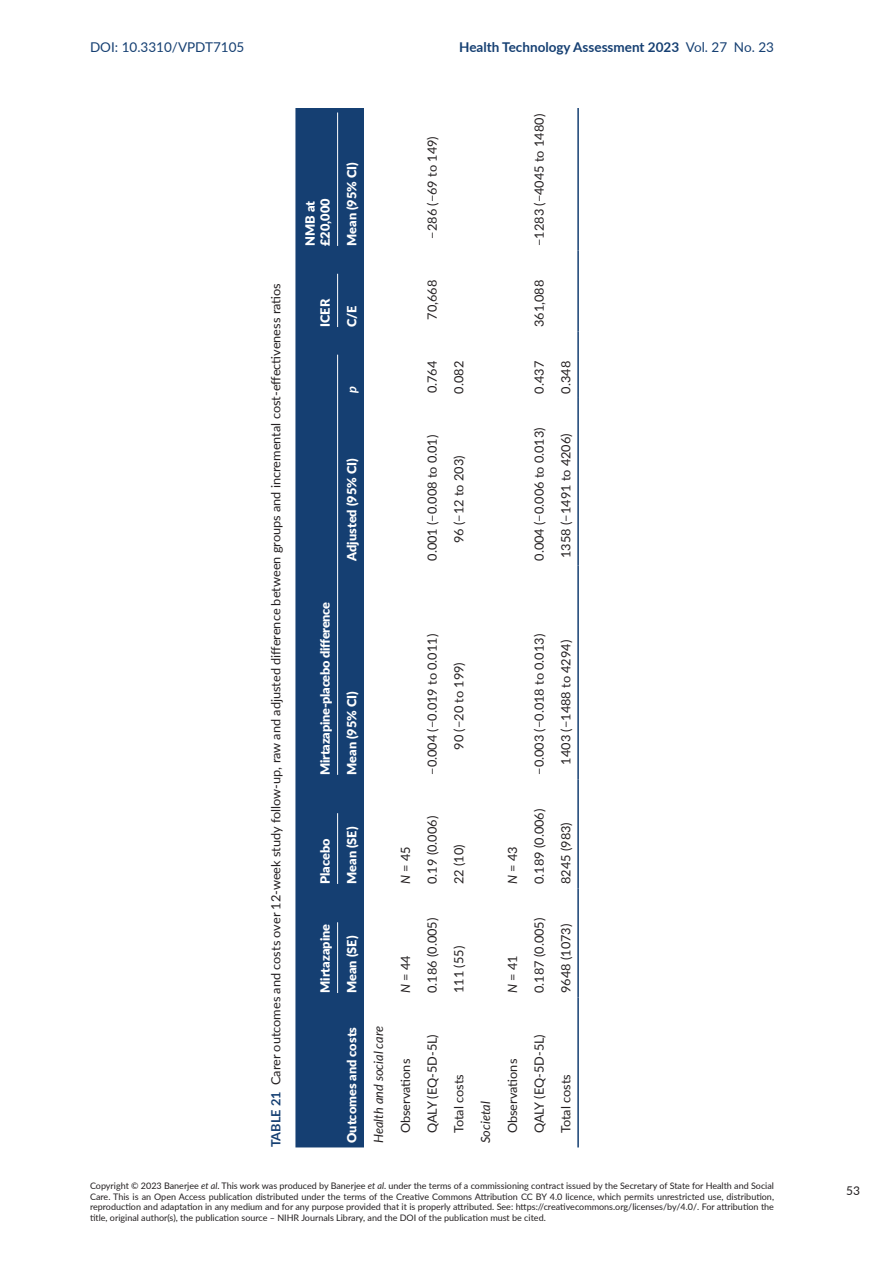
<style>
.page{position:relative;width:893px;height:1263px;background:#fff}
.page>*{position:absolute;margin:0;border:0;box-sizing:border-box;transform-origin:0 0}
.t1{font:700 13.5px "Lato";color:#153f72}
.t2{font:13.5px "Lato";color:#153f72}
.t3{font:12.75px "Lato";color:#231f20}
.t4{font:900 12.75px/15px "Lato";color:#fff}
.t5{font:900 12.75px "Lato";letter-spacing:-.02em;color:#fff}
.t6{font:italic 12.75px "Lato";color:#231f20}
.t7{font:italic 700 12.75px "Lato";color:#fff}
.t8{font:12px "Lato";color:#231f20}
.t9{font:9px/10.5px "Lato";color:#231f20;text-align:justify}
.s1{font-weight:400}
.s2{font-weight:700;color:#153f72}
.s3{font-style:italic}
</style>
<div class="page">
<svg style="left:295px;top:108px;width:69px;height:1039px;background:#194274"></svg>
<hr style="left:577px;top:997px;width:2px;height:150px;background:#153f72">
<hr style="left:577px;top:888px;width:2px;height:109px;background:#153f72">
<hr style="left:577px;top:779px;width:2px;height:109px;background:#153f72">
<hr style="left:577px;top:565px;width:2px;height:214px;background:#153f72">
<hr style="left:577px;top:398px;width:2px;height:167px;background:#153f72">
<hr style="left:577px;top:331px;width:2px;height:67px;background:#153f72">
<hr style="left:577px;top:250px;width:2px;height:81px;background:#153f72">
<hr style="left:577px;top:108px;width:2px;height:142px;background:#153f72">
<hr style="left:337px;top:922px;width:1px;height:71px;background:#fff">
<hr style="left:337px;top:813px;width:1px;height:71px;background:#fff">
<hr style="left:337px;top:355px;width:1px;height:420px;background:#fff">
<hr style="left:337px;top:274px;width:1px;height:53px;background:#fff">
<hr style="left:337px;top:112px;width:1px;height:134px;background:#fff">
<h1 class="t2" style="left:90px;top:37px;width:156px">DOI: 10.3310/VPDT7105</h1>
<h1 class="t1" style="left:459px;top:37px;width:316px">Health Technology Assessment 2023 <span class="s1">Vol. 27 No. 23</span></h1>
<h2 class="t3" style="left:267px;top:1147px;width:866px;rotate:-90deg"><span class="s2">TABLE 21</span> Carer outcomes and costs over 12-week study follow-up, raw and adjusted difference between groups and incremental cost-effectiveness ratios</h2>
<h2 class="t4" style="left:302px;top:246px;width:49px;rotate:-90deg">NMB at £20,000</h2>
<h2 class="t4" style="left:344px;top:246px;width:85px;rotate:-90deg">Mean (95% CI)</h2>
<h2 class="t4" style="left:317px;top:327px;width:30px;rotate:-90deg">ICER</h2>
<h2 class="t4" style="left:344px;top:327px;width:23px;rotate:-90deg">C/E</h2>
<h2 class="t7" style="left:342px;top:393px;width:8px;rotate:-90deg">p</h2>
<h2 class="t4" style="left:344px;top:561px;width:104px;rotate:-90deg">Adjusted (95% CI)</h2>
<h2 class="t5" style="left:315px;top:775px;width:175px;rotate:-90deg">Mirtazapine-placebo difference</h2>
<h2 class="t4" style="left:344px;top:775px;width:85px;rotate:-90deg">Mean (95% CI)</h2>
<h2 class="t4" style="left:317px;top:884px;width:47px;rotate:-90deg">Placebo</h2>
<h2 class="t4" style="left:344px;top:884px;width:59px;rotate:-90deg">Mean (SE)</h2>
<h2 class="t4" style="left:317px;top:993px;width:71px;rotate:-90deg">Mirtazapine</h2>
<h2 class="t4" style="left:344px;top:993px;width:59px;rotate:-90deg">Mean (SE)</h2>
<h2 class="t4" style="left:344px;top:1143px;width:118px;rotate:-90deg">Outcomes and costs</h2>
<h2 class="t6" style="left:369px;top:1143px;width:118px;rotate:-90deg">Health and social care</h2>
<h2 class="t3" style="left:423px;top:239px;width:104px;rotate:-90deg">−286 (−69 to 149)</h2>
<h2 class="t3" style="left:423px;top:320px;width:41px;rotate:-90deg">70,668</h2>
<h2 class="t3" style="left:423px;top:393px;width:34px;rotate:-90deg">0.764</h2>
<h2 class="t3" style="left:450px;top:393px;width:34px;rotate:-90deg">0.082</h2>
<h2 class="t3" style="left:423px;top:561px;width:128px;rotate:-90deg">0.001 (−0.008 to 0.01)</h2>
<h2 class="t3" style="left:450px;top:543px;width:89px;rotate:-90deg">96 (−12 to 203)</h2>
<h2 class="t3" style="left:530px;top:246px;width:133px;rotate:-90deg">−1283 (−4045 to 1480)</h2>
<h2 class="t3" style="left:530px;top:327px;width:49px;rotate:-90deg">361,088</h2>
<h2 class="t3" style="left:530px;top:393px;width:34px;rotate:-90deg">0.437</h2>
<h2 class="t3" style="left:530px;top:561px;width:135px;rotate:-90deg">0.004 (−0.006 to 0.013)</h2>
<h2 class="t3" style="left:557px;top:393px;width:34px;rotate:-90deg">0.348</h2>
<h2 class="t3" style="left:557px;top:558px;width:126px;rotate:-90deg">1358 (−1491 to 4206)</h2>
<h2 class="t3" style="left:423px;top:775px;width:142px;rotate:-90deg">−0.004 (−0.019 to 0.011)</h2>
<h2 class="t3" style="left:450px;top:750px;width:89px;rotate:-90deg">90 (−20 to 199)</h2>
<h2 class="t3" style="left:530px;top:775px;width:142px;rotate:-90deg">−0.003 (−0.018 to 0.013)</h2>
<h2 class="t3" style="left:557px;top:764px;width:126px;rotate:-90deg">1403 (−1488 to 4294)</h2>
<h2 class="t3" style="left:396px;top:884px;width:39px;rotate:-90deg"><span class="s3">N</span> = 45</h2>
<h2 class="t3" style="left:423px;top:884px;width:69px;rotate:-90deg">0.19 (0.006)</h2>
<h2 class="t3" style="left:450px;top:884px;width:41px;rotate:-90deg">22 (10)</h2>
<h2 class="t3" style="left:503px;top:884px;width:39px;rotate:-90deg"><span class="s3">N</span> = 43</h2>
<h2 class="t3" style="left:530px;top:884px;width:77px;rotate:-90deg">0.189 (0.006)</h2>
<h2 class="t3" style="left:557px;top:884px;width:63px;rotate:-90deg">8245 (983)</h2>
<h2 class="t3" style="left:396px;top:993px;width:39px;rotate:-90deg"><span class="s3">N</span> = 44</h2>
<h2 class="t3" style="left:423px;top:993px;width:77px;rotate:-90deg">0.186 (0.005)</h2>
<h2 class="t3" style="left:450px;top:993px;width:49px;rotate:-90deg">111 (55)</h2>
<h2 class="t3" style="left:503px;top:993px;width:39px;rotate:-90deg"><span class="s3">N</span> = 41</h2>
<h2 class="t3" style="left:530px;top:993px;width:77px;rotate:-90deg">0.187 (0.005)</h2>
<h2 class="t3" style="left:557px;top:993px;width:71px;rotate:-90deg">9648 (1073)</h2>
<h2 class="t3" style="left:396px;top:1133px;width:76px;rotate:-90deg">Observations</h2>
<h2 class="t3" style="left:423px;top:1133px;width:101px;rotate:-90deg">QALY (EQ-5D-5L)</h2>
<h2 class="t3" style="left:450px;top:1133px;width:61px;rotate:-90deg">Total costs</h2>
<h2 class="t6" style="left:477px;top:1143px;width:43px;rotate:-90deg">Societal</h2>
<h2 class="t3" style="left:503px;top:1133px;width:76px;rotate:-90deg">Observations</h2>
<h2 class="t3" style="left:530px;top:1133px;width:101px;rotate:-90deg">QALY (EQ-5D-5L)</h2>
<h2 class="t3" style="left:557px;top:1133px;width:61px;rotate:-90deg">Total costs</h2>
<p class="t9" style="left:90px;top:1180px;width:685px">Copyright © 2023 Banerjee <span class="s3">et al</span>. This work was produced by Banerjee <span class="s3">et al</span>. under the terms of a commissioning contract issued by the Secretary of State for Health and Social Care. This is an Open Access publication distributed under the terms of the Creative Commons Attribution CC BY 4.0 licence, which permits unrestricted use, distribution, reproduction and adaptation in any medium and for any purpose provided that it is properly attributed. See: https://creativecommons.org/licenses/by/4.0/. For attribution the title, original author(s), the publication source – NIHR Journals Library, and the DOI of the publication must be cited.</p>
<h3 class="t8" style="left:846px;top:1182px;width:15px">53</h3>
</div>
